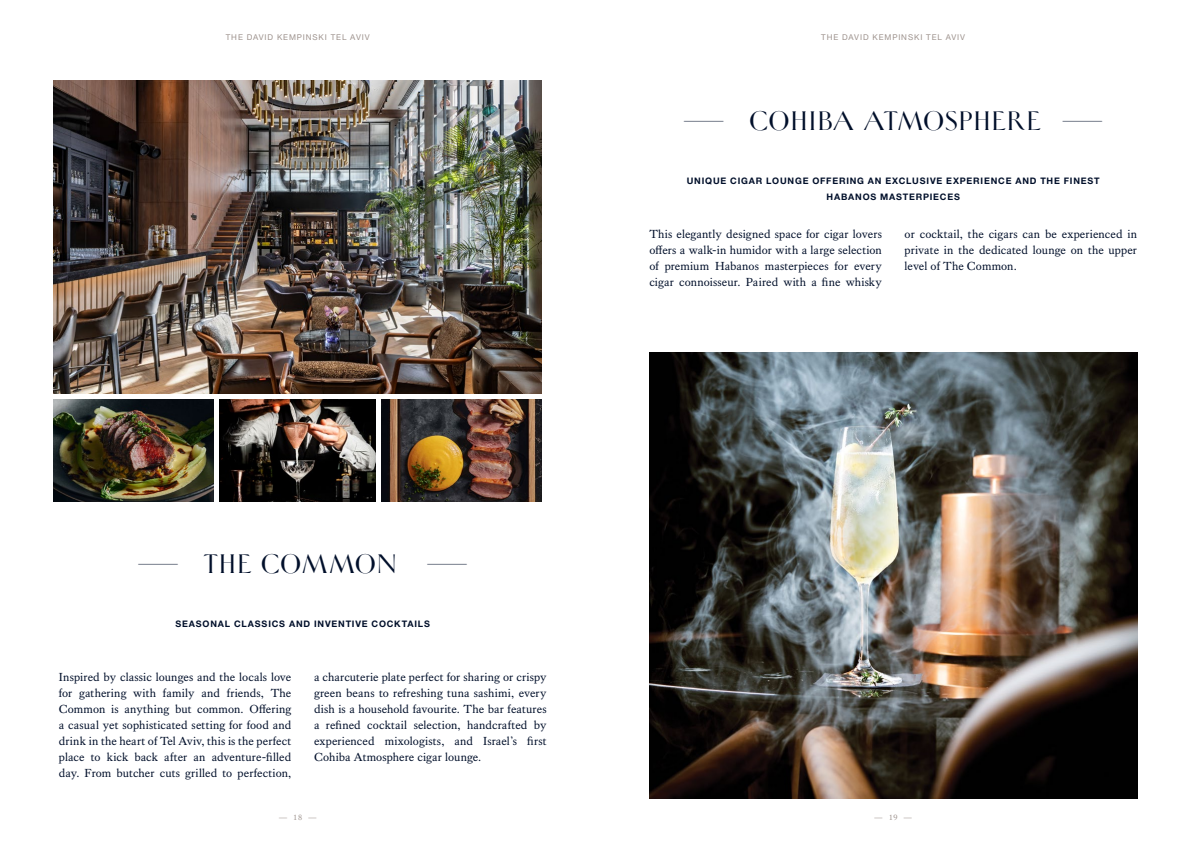
<style>
.page{position:relative;width:1191px;height:842px;background:#fff}
.page>*{position:absolute;margin:0;border:0;box-sizing:border-box;transform-origin:0 0}
.t1{font:30px "Helene Hess";letter-spacing:-.01em;color:#010f2a}
.t2{font:12px/16px "Kings Caslon";letter-spacing:.005em;color:#010f2a;text-align:justify}
.t3{font:700 9px/16px "Helvetica Neue LT Std";letter-spacing:.09em;color:#010f2a;text-align:center}
.t4{font:8px "Helvetica Neue LT Std";letter-spacing:.115em;color:#9e938e}
.t5{font:8px "Kings Caslon";color:#9e938e}
.s1{font-size:42px}
</style>
<div class="page">
<img style="left:54px;top:81px;width:487px;height:313px">
<img style="left:54px;top:399px;width:322px;height:103px">
<img style="left:381px;top:399px;width:160px;height:103px">
<img style="left:649px;top:353px;width:488px;height:445px">
<hr style="left:214px;top:397px;width:4px;height:106px;background:#fff">
<p class="t4" style="left:226px;top:32px;width:145px">THE DAVID KEMPINSKI TEL AVIV</p>
<p class="t4" style="left:821px;top:32px;width:145px">THE DAVID KEMPINSKI TEL AVIV</p>
<h1 class="t1" style="left:683px;top:105px;width:422px"><span class="s1">—</span> COHIBA ATMOSPHERE <span class="s1">—</span></h1>
<p class="t3" style="left:687px;top:172px;width:414px">UNIQUE CIGAR LOUNGE OFFERING AN EXCLUSIVE EXPERIENCE AND THE FINEST<br>HABANOS MASTERPIECES</p>
<p class="t2" style="left:649px;top:226px;width:234px">This elegantly designed space for cigar lovers offers a walk-in humidor with a large selection of premium Habanos masterpieces for every cigar connoisseur. Paired with a fine whisky</p>
<p class="t2" style="left:904px;top:226px;width:234px">or cocktail, the cigars can be experienced in private in the dedicated lounge on the upper level of The Common.</p>
<h1 class="t1" style="left:137px;top:548px;width:332px"><span class="s1">—</span> THE COMMON <span class="s1">—</span></h1>
<p class="t3" style="left:175px;top:616px;width:256px">SEASONAL CLASSICS AND INVENTIVE COCKTAILS</p>
<p class="t2" style="left:59px;top:669px;width:234px">Inspired by classic lounges and the locals love for gathering with family and friends, The Common is anything but common. Offering a casual yet sophisticated setting for food and drink in the heart of Tel Aviv, this is the perfect place to kick back after an adventure-filled day. From butcher cuts grilled to perfection,</p>
<p class="t2" style="left:314px;top:669px;width:234px">a charcuterie plate perfect for sharing or crispy green beans to refreshing tuna sashimi, every dish is a household favourite. The bar features a refined cocktail selection, handcrafted by experienced mixologists, and Israel’s first Cohiba Atmosphere cigar lounge.</p>
<p class="t5" style="left:279px;top:812px;width:39px">— 18 —</p>
<p class="t5" style="left:874px;top:812px;width:39px">— 19 —</p>
</div>
